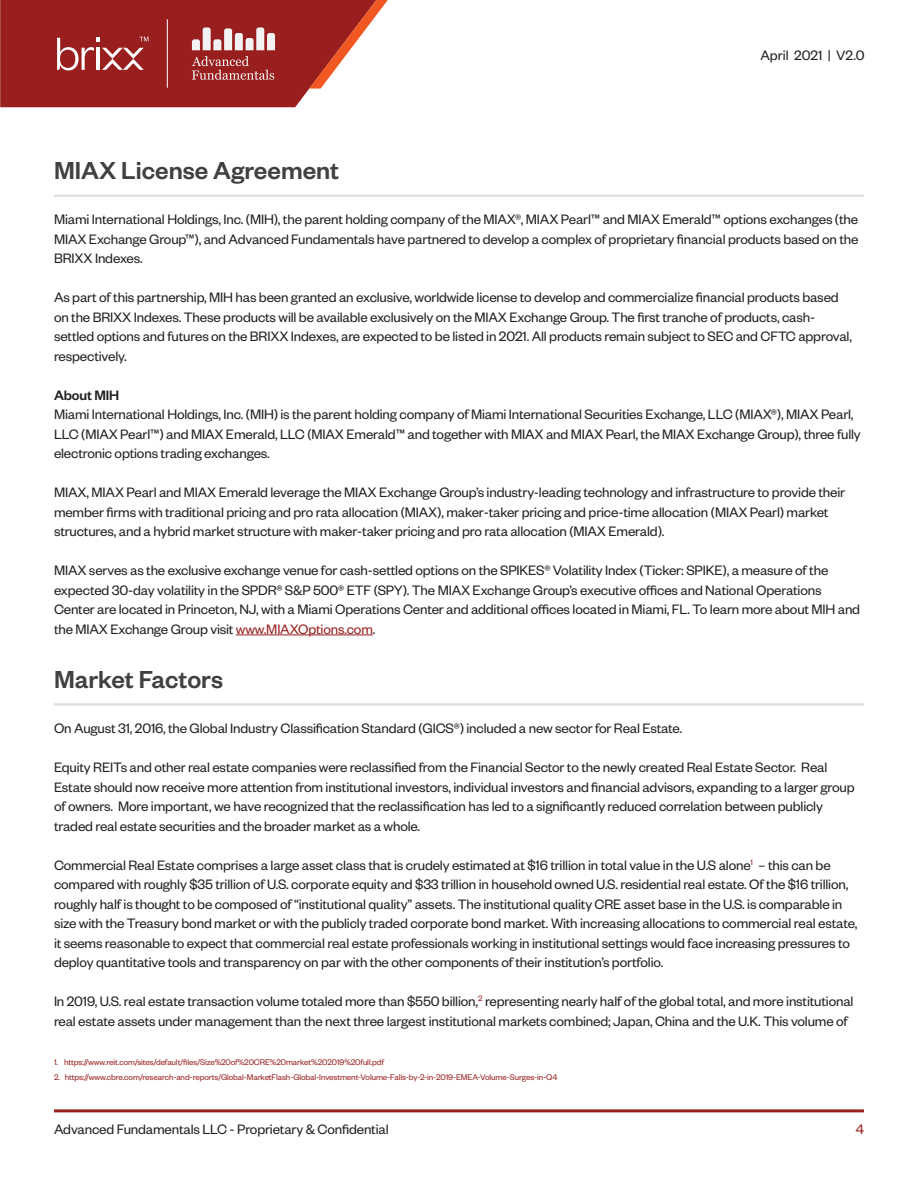
<style>
.page{position:relative;width:918px;height:1188px;background:#fff}
.page>*{position:absolute;margin:0;border:0;box-sizing:border-box;transform-origin:0 0}
.t1{font:500 27px "Founders Grotesk";color:#413f41}
.body{font:15px/19.5px "Founders Grotesk";letter-spacing:-.01em;color:#231f20}
.body-2{font:500 15px "Founders Grotesk";letter-spacing:-.01em;color:#231f20}
.t2{font:15px "Founders Grotesk";color:#9a2020}
.body-3{font:9px "Founders Grotesk";letter-spacing:-.01em;color:#9a2020}
.s1{color:#991f1f}
</style>
<div class="page">
<hr style="left:54px;top:1109px;width:810px;height:3px;background:#991f1f">
<svg style="left:0;top:0;width:388px;height:107px;background:#ab4443"></svg>
<hr style="left:54px;top:195px;width:810px;height:2px;background:#ddd">
<hr style="left:236px;top:635px;width:137px;height:1px;background:#991f1f">
<hr style="left:54px;top:703px;width:810px;height:3px;background:#ddd">
<p class="body" style="left:760px;top:44px;width:106px">April 2021 | V2.0</p>
<p class="t1" style="left:54px;top:154px;width:287px">MIAX License Agreement</p>
<p class="body" style="left:54px;top:209px;width:806px;text-align:justify">Miami International Holdings, Inc. (MIH), the parent holding company of the MIAX®, MIAX Pearl™ and MIAX Emerald™ options exchanges (the MIAX Exchange Group™), and Advanced Fundamentals have partnered to develop a complex of proprietary financial products based on the BRIXX Indexes.</p>
<p class="body" style="left:54px;top:287px;width:800px">As part of this partnership, MIH has been granted an exclusive, worldwide license to develop and commercialize financial products based on the BRIXX Indexes. These products will be available exclusively on the MIAX Exchange Group. The first tranche of products, cash&shy;settled options and futures on the BRIXX Indexes, are expected to be listed in 2021. All products remain subject to SEC and CFTC approval, respectively.</p>
<p class="body-2" style="left:54px;top:386px;width:67px">About MIH</p>
<p class="body" style="left:54px;top:404px;width:808px">Miami International Holdings, Inc. (MIH) is the parent holding company of Miami International Securities Exchange, LLC (MIAX®), MIAX Pearl,<br>LLC (MIAX Pearl™) and MIAX Emerald, LLC (MIAX Emerald™ and together with MIAX and MIAX Pearl, the MIAX Exchange Group), three fully electronic options trading exchanges.</p>
<p class="body" style="left:54px;top:482px;width:793px">MIAX, MIAX Pearl and MIAX Emerald leverage the MIAX Exchange Group’s industry-leading technology and infrastructure to provide their member firms with traditional pricing and pro rata allocation (MIAX), maker-taker pricing and price-time allocation (MIAX Pearl) market structures, and a hybrid market structure with maker-taker pricing and pro rata allocation (MIAX Emerald).</p>
<p class="body" style="left:54px;top:560px;width:808px">MIAX serves as the exclusive exchange venue for cash-settled options on the SPIKES® Volatility Index (Ticker: SPIKE), a measure of the expected 30-day volatility in the SPDR® S&amp;P 500® ETF (SPY). The MIAX Exchange Group’s executive offices and National Operations Center are located in Princeton, NJ, with a Miami Operations Center and additional offices located in Miami, FL. To learn more about MIH and the MIAX Exchange Group visit <span class="s1">www.MIAXOptions.com</span>.</p>
<p class="t1" style="left:54px;top:662px;width:171px">Market Factors</p>
<p class="body" style="left:54px;top:718px;width:630px">On August 31, 2016, the Global Industry Classification Standard (GICS®) included a new sector for Real Estate.</p>
<p class="body" style="left:54px;top:757px;width:802px">Equity REITs and other real estate companies were reclassified from the Financial Sector to the newly created Real Estate Sector. Real Estate should now receive more attention from institutional investors, individual investors and financial advisors, expanding to a larger group of owners. More important, we have recognized that the reclassification has led to a significantly reduced correlation between publicly traded real estate securities and the broader market as a whole.</p>
<p class="body" style="left:54px;top:854px;width:805px">Commercial Real Estate comprises a large asset class that is crudely estimated at $16 trillion in total value in the U.S alone<sup>1</sup> – this can be compared with roughly $35 trillion of U.S. corporate equity and $33 trillion in household owned U.S. residential real estate. Of the $16 trillion, roughly half is thought to be composed of “institutional quality” assets. The institutional quality CRE asset base in the U.S. is comparable in size with the Treasury bond market or with the publicly traded corporate bond market. With increasing allocations to commercial real estate, it seems reasonable to expect that commercial real estate professionals working in institutional settings would face increasing pressures to deploy quantitative tools and transparency on par with the other components of their institution’s portfolio.</p>
<p class="body" style="left:54px;top:991px;width:801px">In 2019, U.S. real estate transaction volume totaled more than $550 billion,<sup>2</sup> representing nearly half of the global total, and more institutional real estate assets under management than the next three largest institutional markets combined; Japan, China and the U.K. This volume of</p>
<p class="body-3" style="left:54px;top:1057px;width:332px">1. https://www.reit.com/sites/default/files/Size%20of%20CRE%20market%202019%20full.pdf</p>
<p class="body-3" style="left:54px;top:1072px;width:505px">2. https://www.cbre.com/research-and-reports/Global-MarketFlash-Global-Investment-Volume-Falls-by-2-in-2019-EMEA-Volume-Surges-in-Q4</p>
<p class="body" style="left:54px;top:1119px;width:336px">Advanced Fundamentals LLC - Proprietary &amp; Confidential</p>
<p class="t2" style="left:856px;top:1120px;width:10px">4</p>
</div>
